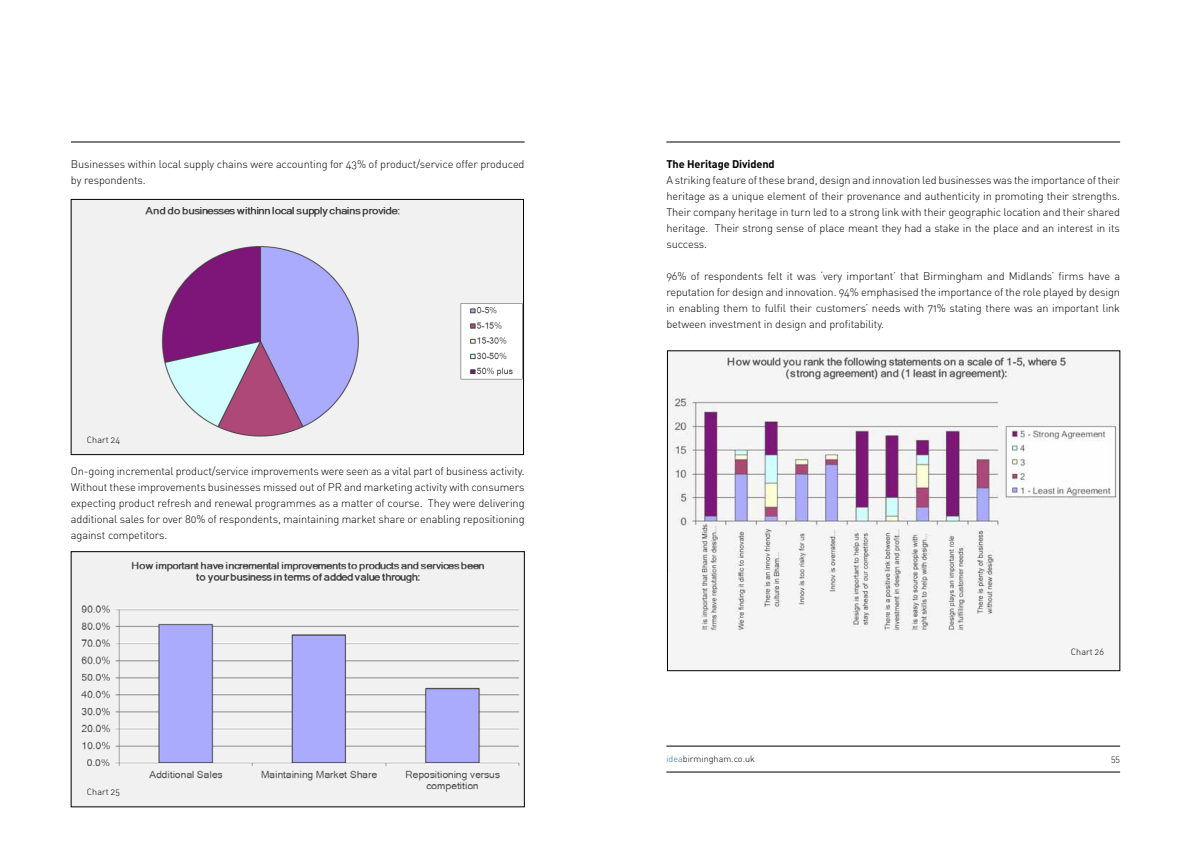
<style>
.page{position:relative;width:1191px;height:842px;background:#fff}
.page>*{position:absolute;margin:0;border:0;box-sizing:border-box;transform-origin:0 0}
.t1{font:11px/16px "DIN Light Alternate";letter-spacing:-.01em;color:#000;text-align:justify}
.t2{font:11px "DIN Bold Alternate";letter-spacing:-.01em;color:#000}
.t3{font:9px "DIN Light Alternate";color:#000}
.s1{color:#297b87}
</style>
<div class="page">
<hr style="left:71px;top:142px;width:453px;height:1px;background:#000">
<img style="left:73px;top:553px;width:449px;height:252px">
<div style="left:71px;top:551px;width:453px;height:256px;border:1px solid #000"></div>
<img style="left:73px;top:201px;width:449px;height:252px">
<div style="left:71px;top:199px;width:453px;height:256px;border:1px solid #000"></div>
<hr style="left:666px;top:142px;width:454px;height:1px;background:#000">
<hr style="left:666px;top:772px;width:454px;height:1px;background:#000">
<hr style="left:666px;top:746px;width:454px;height:1px;background:#000">
<img style="left:669px;top:353px;width:449px;height:280px">
<div style="left:667px;top:351px;width:453px;height:320px;border:1px solid #000"></div>
<p class="t1" style="left:71px;top:156px;width:455px">Businesses within local supply chains were accounting for 43% of product/service offer produced by respondents.</p>
<p class="t3" style="left:87px;top:434px;width:35px">Chart 24</p>
<p class="t1" style="left:71px;top:462px;width:455px">On-going incremental product/service improvements were seen as a vital part of business activity.<br>Without these improvements businesses missed out of PR and marketing activity with consumers expecting product refresh and renewal programmes as a matter of course. They were delivering additional sales for over 80% of respondents, maintaining market share or enabling repositioning against competitors.</p>
<p class="t3" style="left:87px;top:786px;width:34px">Chart 25</p>
<p class="t2" style="left:666px;top:157px;width:110px">The Heritage Dividend</p>
<p class="t1" style="left:666px;top:172px;width:455px">A striking feature of these brand, design and innovation led businesses was the importance of their heritage as a unique element of their provenance and authenticity in promoting their strengths.<br>Their company heritage in turn led to a strong link with their geographic location and their shared heritage. Their strong sense of place meant they had a stake in the place and an interest in its success.</p>
<p class="t1" style="left:666px;top:268px;width:455px">96% of respondents felt it was ‘very important’ that Birmingham and Midlands’ firms have a reputation for design and innovation. 94% emphasised the importance of the role played by design in enabling them to fulfil their customers’ needs with 71% stating there was an important link between investment in design and profitability.</p>
<p class="t3" style="left:1071px;top:646px;width:35px">Chart 26</p>
<p class="t3" style="left:666px;top:753px;width:90px"><span class="s1">idea</span>birmingham.co.uk</p>
<p class="t3" style="left:1111px;top:753px;width:11px">55</p>
</div>
